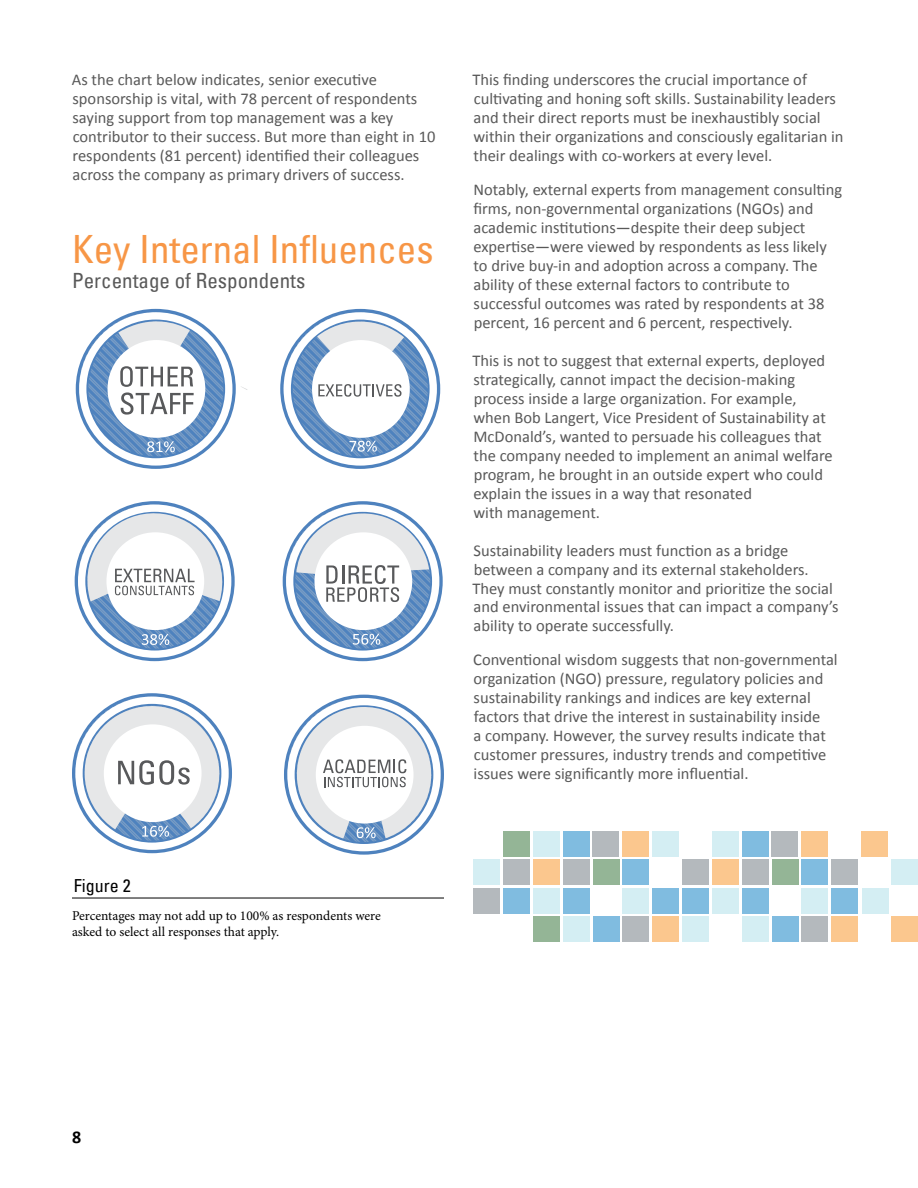
<style>
.page{position:relative;width:918px;height:1188px;background:#fff}
.page>*{position:absolute;margin:0;border:0;box-sizing:border-box;transform-origin:0 0}
.t1{font:condensed 39px "Univers";color:#f79646}
.t2{font:condensed 21px "Univers";color:#595959}
.t3{font:condensed 18px "Univers";color:#000}
.t4{font:700 18px "Calibri";color:#000}
.t5{font:16.5px/18.9px "Calibri";color:#595959}
.t6{font:13.5px/16.2px "Minion Pro";letter-spacing:-.005em;color:#000}
</style>
<div class="page">
<svg style="left:76px;top:309px;width:160px;height:160px"></svg>
<svg style="left:284px;top:695px;width:160px;height:160px"></svg>
<svg style="left:280px;top:309px;width:160px;height:160px"></svg>
<svg style="left:283px;top:501px;width:160px;height:160px"></svg>
<svg style="left:75px;top:501px;width:160px;height:160px"></svg>
<svg style="left:79px;top:309px;width:149px;height:152px"></svg>
<svg style="left:284px;top:312px;width:149px;height:149px"></svg>
<svg style="left:286px;top:505px;width:149px;height:149px"></svg>
<svg style="left:78px;top:504px;width:149px;height:150px"></svg>
<svg style="left:287px;top:698px;width:149px;height:149px"></svg>
<svg style="left:75px;top:697px;width:154px;height:149px"></svg>
<hr style="left:72px;top:898px;width:372px;height:1px;background:#000">
<div style="left:683px;top:888px;width:26px;height:26px;background:#80bce0"></div>
<div style="left:504px;top:888px;width:26px;height:26px;background:#80bce0"></div>
<div style="left:772px;top:917px;width:26px;height:25px;background:#80bce0"></div>
<div style="left:593px;top:917px;width:26px;height:25px;background:#80bce0"></div>
<div style="left:831px;top:888px;width:26px;height:26px;background:#80bce0"></div>
<div style="left:652px;top:888px;width:26px;height:26px;background:#80bce0"></div>
<div style="left:712px;top:860px;width:27px;height:25px;background:#fbc78e"></div>
<div style="left:892px;top:916px;width:26px;height:26px;background:#fbc78e"></div>
<div style="left:533px;top:860px;width:27px;height:25px;background:#fbc78e"></div>
<div style="left:742px;top:888px;width:26px;height:26px;background:#80bce0"></div>
<div style="left:563px;top:888px;width:26px;height:26px;background:#80bce0"></div>
<div style="left:801px;top:860px;width:27px;height:25px;background:#80bce0"></div>
<div style="left:622px;top:860px;width:27px;height:25px;background:#80bce0"></div>
<div style="left:533px;top:917px;width:27px;height:25px;background:#94b596"></div>
<div style="left:801px;top:917px;width:27px;height:25px;background:#b4b9bd"></div>
<div style="left:622px;top:917px;width:27px;height:25px;background:#b4b9bd"></div>
<div style="left:473px;top:888px;width:26px;height:26px;background:#b4b9bd"></div>
<div style="left:831px;top:860px;width:26px;height:25px;background:#b4b9bd"></div>
<div style="left:742px;top:860px;width:26px;height:25px;background:#b4b9bd"></div>
<div style="left:563px;top:860px;width:26px;height:25px;background:#b4b9bd"></div>
<div style="left:683px;top:860px;width:26px;height:25px;background:#b4b9bd"></div>
<div style="left:504px;top:860px;width:26px;height:25px;background:#b4b9bd"></div>
<div style="left:683px;top:917px;width:26px;height:25px;background:#d4eef3"></div>
<div style="left:862px;top:888px;width:26px;height:26px;background:#d4eef3"></div>
<div style="left:772px;top:860px;width:26px;height:25px;background:#94b596"></div>
<div style="left:593px;top:860px;width:26px;height:25px;background:#94b596"></div>
<div style="left:712px;top:888px;width:27px;height:26px;background:#d4eef3"></div>
<div style="left:533px;top:888px;width:27px;height:26px;background:#d4eef3"></div>
<div style="left:892px;top:859px;width:26px;height:26px;background:#d4eef3"></div>
<div style="left:742px;top:917px;width:26px;height:25px;background:#d4eef3"></div>
<div style="left:563px;top:917px;width:26px;height:25px;background:#d4eef3"></div>
<div style="left:801px;top:888px;width:27px;height:26px;background:#d4eef3"></div>
<div style="left:622px;top:888px;width:27px;height:26px;background:#d4eef3"></div>
<div style="left:473px;top:860px;width:26px;height:25px;background:#d4eef3"></div>
<div style="left:831px;top:917px;width:26px;height:25px;background:#fbc78e"></div>
<div style="left:652px;top:917px;width:26px;height:25px;background:#fbc78e"></div>
<div style="left:742px;top:831px;width:27px;height:26px;background:#80bce0"></div>
<div style="left:563px;top:831px;width:26px;height:26px;background:#80bce0"></div>
<div style="left:862px;top:831px;width:26px;height:26px;background:#fbc78e"></div>
<div style="left:503px;top:831px;width:27px;height:26px;background:#94b596"></div>
<div style="left:772px;top:831px;width:26px;height:26px;background:#b4b9bd"></div>
<div style="left:593px;top:831px;width:26px;height:26px;background:#b4b9bd"></div>
<div style="left:653px;top:831px;width:26px;height:26px;background:#d4eef3"></div>
<div style="left:712px;top:831px;width:26px;height:26px;background:#d4eef3"></div>
<div style="left:533px;top:831px;width:26px;height:26px;background:#d4eef3"></div>
<div style="left:801px;top:831px;width:27px;height:26px;background:#fbc78e"></div>
<div style="left:622px;top:831px;width:27px;height:26px;background:#fbc78e"></div>
<p class="t5" style="left:72px;top:70px;width:365px">As the chart below indicates, senior executive sponsorship is vital, with 78 percent of respondents saying support from top management was a key contributor to their success. But more than eight in 10 respondents (81 percent) identified their colleagues across the company as primary drivers of success.</p>
<p class="t5" style="left:472px;top:70px;width:373px">This finding underscores the crucial importance of cultivating and honing soft skills. Sustainability leaders and their direct reports must be inexhaustibly social within their organizations and consciously egalitarian in their dealings with co-workers at every level.</p>
<p class="t5" style="left:473px;top:180px;width:370px">Notably, external experts from management consulting firms, non-governmental organizations (NGOs) and academic institutions—despite their deep subject expertise—were viewed by respondents as less likely to drive buy-in and adoption across a company. The ability of these external factors to contribute to successful outcomes was rated by respondents at 38 percent, 16 percent and 6 percent, respectively.</p>
<p class="t5" style="left:472px;top:351px;width:362px">This is not to suggest that external experts, deployed strategically, cannot impact the decision-making process inside a large organization. For example, when Bob Langert, Vice President of Sustainability at McDonald’s, wanted to persuade his colleagues that the company needed to implement an animal welfare program, he brought in an outside expert who could explain the issues in a way that resonated<br>with management.</p>
<p class="t5" style="left:472px;top:541px;width:368px">Sustainability leaders must function as a bridge between a company and its external stakeholders.<br>They must constantly monitor and prioritize the social and environmental issues that can impact a company’s ability to operate successfully.</p>
<p class="t5" style="left:473px;top:650px;width:366px">Conventional wisdom suggests that non-governmental organization (NGO) pressure, regulatory policies and sustainability rankings and indices are key external factors that drive the interest in sustainability inside<br>a company. However, the survey results indicate that customer pressures, industry trends and competitive issues were significantly more influential.</p>
<h1 class="t1" style="left:72px;top:224px;width:363px">Key Internal Influences</h1>
<p class="t2" style="left:72px;top:267px;width:235px">Percentage of Respondents</p>
<p class="t3" style="left:74px;top:874px;width:58px">Figure 2</p>
<p class="t6" style="left:72px;top:907px;width:310px">Percentages may not add up to 100% as respondents were asked to select all responses that apply.</p>
<p class="t4" style="left:72px;top:1126px;width:11px">8</p>
</div>
